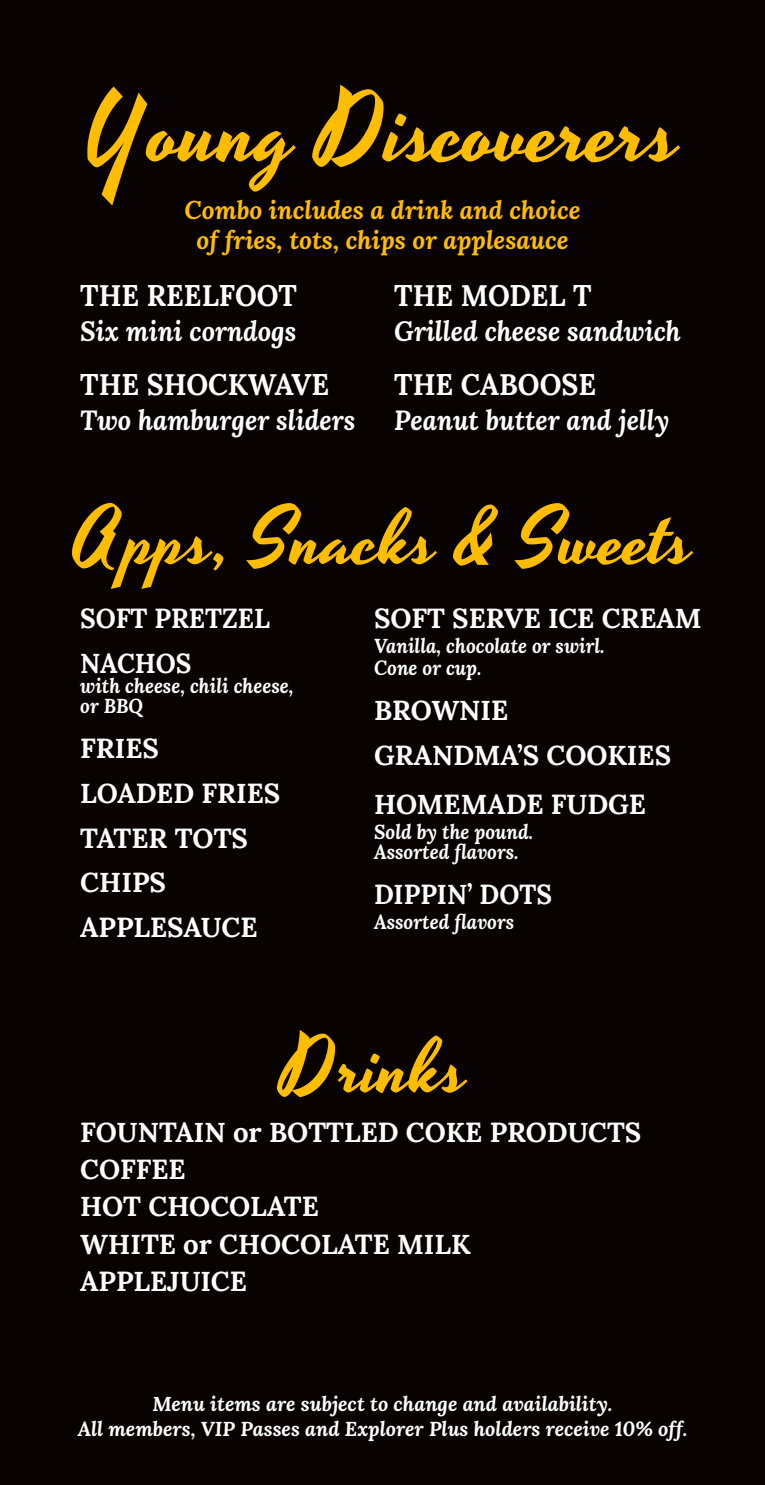
<style>
.page{position:relative;width:765px;height:1485px;background:#080302}
.page>*{position:absolute;margin:0;border:0;box-sizing:border-box;transform-origin:0 0}
.t1{font:95px "Yesteryear";color:#ffbd00}
.t2{font:77.5px "Yesteryear";color:#ffbd00}
.t3{font:700 29.75px "Lora";color:#fff;scale:.95 1}
.t4{font:700 27.5px/44.8px "Lora";color:#fff}
.t5{font:italic 700 27.5px "Lora";color:#fff;scale:.95 1}
.t6{font:700 27.5px/44.8px "Lora";color:#fff;scale:.95 1}
.t7{font:italic 700 25px/30px "Lora";color:#ffbd00;text-align:center}
.t8{font:italic 700 20px/20px "Lora";color:#fff;scale:.95 1}
.t9{font:italic 700 20px/25px "Lora";color:#fff;text-align:center}
</style>
<div class="page">
<h1 class="t1" style="left:85px;top:66px;width:597px">Young Discoverers</h1>
<p class="t7" style="left:185px;top:194px;width:397px">Combo includes a drink and choice of fries, tots, chips or applesauce</p>
<p class="t3" style="left:80px;top:270px;width:230px">THE REELFOOT</p>
<p class="t5" style="left:80px;top:311px;width:229px">Six mini corndogs</p>
<p class="t3" style="left:80px;top:359px;width:264px">THE SHOCKWAVE</p>
<p class="t5" style="left:80px;top:401px;width:291px">Two hamburger sliders</p>
<p class="t3" style="left:394px;top:270px;width:209px">THE MODEL T</p>
<p class="t5" style="left:394px;top:311px;width:303px">Grilled cheese sandwich</p>
<p class="t3" style="left:394px;top:359px;width:214px">THE CABOOSE</p>
<p class="t5" style="left:394px;top:401px;width:291px">Peanut butter and jelly</p>
<h2 class="t2" style="left:73px;top:486px;width:622px">Apps, Snacks &amp; Sweets</h2>
<p class="t4" style="left:374px;top:593px;width:329px">SOFT SERVE ICE CREAM</p>
<p class="t8" style="left:374px;top:634px;width:244px;line-height:22.5px">Vanilla, chocolate or swirl.<br>Cone or cup.</p>
<p class="t4" style="left:374px;top:685px;width:299px">BROWNIE<br>GRANDMA’S COOKIES</p>
<p class="t4" style="left:374px;top:779px;width:273px">HOMEMADE FUDGE</p>
<p class="t8" style="left:374px;top:821px;width:169px">Sold by the pound.<br>Assorted flavors.</p>
<p class="t6" style="left:374px;top:869px;width:189px">DIPPIN’ DOTS</p>
<p class="t8" style="left:374px;top:911px;width:149px">Assorted flavors</p>
<p class="t6" style="left:80px;top:593px;width:201px">SOFT PRETZEL<br>NACHOS</p>
<p class="t8" style="left:80px;top:675px;width:226px">with cheese, chili cheese, or BBQ</p>
<p class="t4" style="left:80px;top:723px;width:202px">FRIES<br>LOADED FRIES<br>TATER TOTS<br>CHIPS<br>APPLESAUCE</p>
<h2 class="t2" style="left:281px;top:1015px;width:188px">Drinks</h2>
<p class="t4" style="left:80px;top:1110px;width:563px;line-height:37.2px">FOUNTAIN or BOTTLED COKE PRODUCTS<br>COFFEE<br>HOT CHOCOLATE<br>WHITE or CHOCOLATE MILK<br>APPLEJUICE</p>
<p class="t9" style="left:78px;top:1391px;width:611px">Menu items are subject to change and availability.<br>All members, VIP Passes and Explorer Plus holders receive 10% off.</p>
</div>
